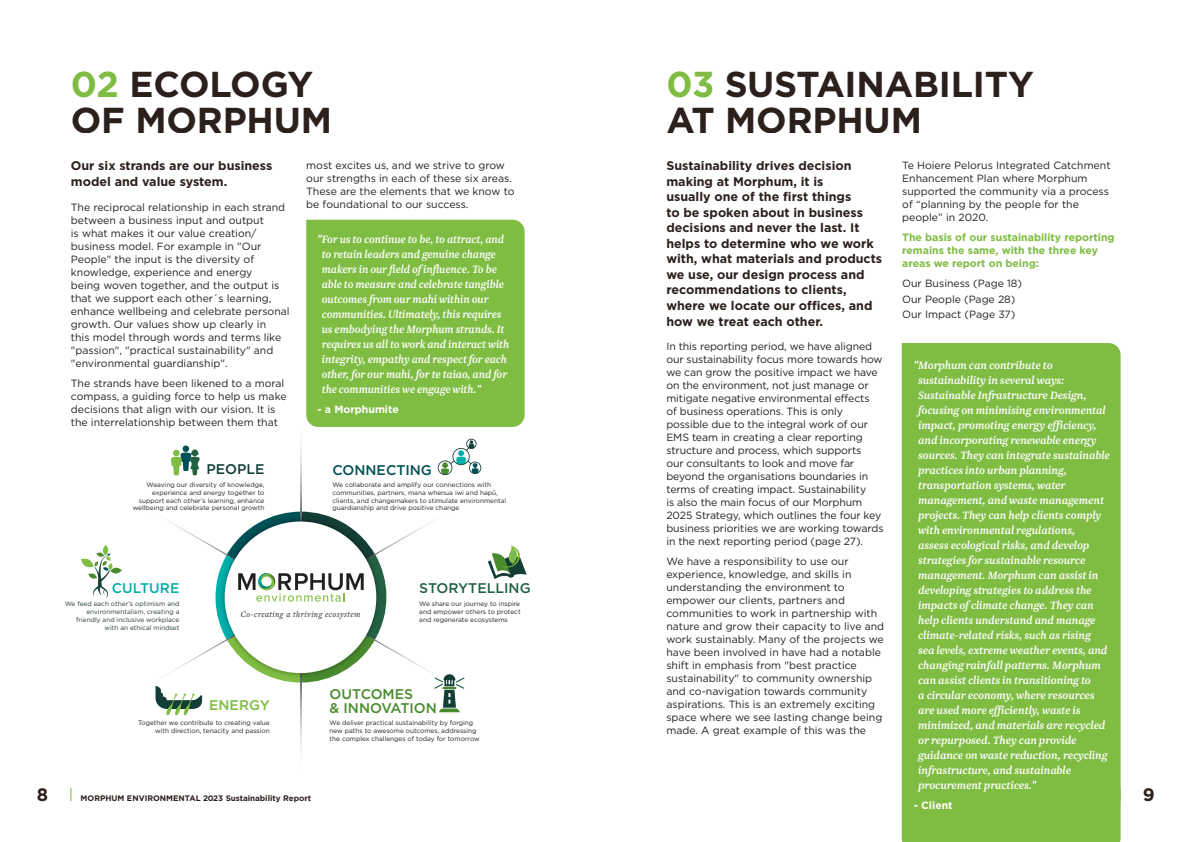
<style>
.page{position:relative;width:1191px;height:842px;background:#fff}
.page>*{position:absolute;margin:0;border:0;box-sizing:border-box;transform-origin:0 0}
.t1{font:700 36px/36px "Gotham";letter-spacing:-.005em;color:#2c201d}
.t2{font:700 18px "Gotham";color:#2c201d}
.t3{font:500 14px/14px "Gotham";color:#488a2d}
.t4{font:500 14px "Gotham";color:#246142}
.t5{font:500 14px "Gotham";color:#005157}
.t6{font:500 14px "Gotham";color:#00aeaa}
.t7{font:500 14px "Gotham";color:#123e36}
.t8{font:500 14px "Gotham";color:#7ebc42}
.t9{font:italic 500 12.5px/15px "Newzald";letter-spacing:-.01em;color:#fff}
.t10{font:italic 500 12.5px/15px "Newzald";letter-spacing:-.01em;color:#fff;scale:.96 1}
.t11{font:700 12.5px/15.6px "Gotham";color:#2c201d}
.t12{font:10.5px/13px "Gotham";color:#231f20}
.t13{font:700 10.5px/13px "Gotham";color:#7ebc42}
.t14{font:700 10.5px "Gotham";color:#fff}
.t15{font:italic 8.6px "Freight Text Pro";letter-spacing:.05em;color:#231f20}
.t16{font:700 8px "Gotham";color:#2c201d}
.t17{font:6.5px/7.8px "Gotham";color:#231f20;text-align:right}
.t18{font:6.5px/7.8px "Gotham";color:#26383d;text-align:right}
.s1{color:#7ebc42}
</style>
<div class="page">
<svg style="left:70px;top:788px;width:1px;height:13px"></svg>
<div style="left:306px;top:220px;width:218px;height:197px;background:#7ebc42"></div>
<div style="left:901px;top:343px;width:219px;height:499px;background:#7ebc42"></div>
<svg style="left:488px;top:545px;width:39px;height:34px"></svg>
<div style="left:103px;top:545px;width:5px;height:11px;background:#7ebc42;border-radius:50%"></div>
<svg style="left:110px;top:567px;width:12px;height:7px"></svg>
<svg style="left:81px;top:552px;width:32px;height:46px"></svg>
<div style="left:183px;top:445px;width:6px;height:7px;background:#005157;border-radius:50%"></div>
<svg style="left:171px;top:449px;width:29px;height:26px"></svg>
<svg style="left:438px;top:439px;width:43px;height:36px"></svg>
<svg style="left:300px;top:443px;width:1px;height:64px"></svg>
<svg style="left:300px;top:716px;width:1px;height:37px"></svg>
<svg style="left:155px;top:507px;width:309px;height:209px"></svg>
<h1 class="t1" style="left:71px;top:66px;width:263px"><span class="s1">02</span> ECOLOGY<br>OF MORPHUM</h1>
<p class="t12" style="left:306px;top:158px;width:210px">most excites us, and we strive to grow our strengths in each of these six areas.<br>These are the elements that we know to be foundational to our success.</p>
<p class="t11" style="left:666px;top:158px;width:217px">Sustainability drives decision making at Morphum, it is<br>usually one of the first things<br>to be spoken about in business decisions and never the last. It helps to determine who we work with, what materials and products we use, our design process and recommendations to clients, where we locate our offices, and how we treat each other.</p>
<p class="t12" style="left:666px;top:340px;width:219px">In this reporting period, we have aligned our sustainability focus more towards how we can grow the positive impact we have on the environment, not just manage or mitigate negative environmental effects<br>of business operations. This is only possible due to the integral work of our EMS team in creating a clear reporting structure and process, which supports<br>our consultants to look and move far beyond the organisations boundaries in terms of creating impact. Sustainability<br>is also the main focus of our Morphum 2025 Strategy, which outlines the four key business priorities we are working towards in the next reporting period (page 27).</p>
<p class="t12" style="left:666px;top:555px;width:219px">We have a responsibility to use our experience, knowledge, and skills in understanding the environment to empower our clients, partners and communities to work in partnership with nature and grow their capacity to live and work sustainably. Many of the projects we have been involved in have had a notable shift in emphasis from "best practice sustainability" to community ownership and co-navigation towards community aspirations. This is an extremely exciting space where we see lasting change being made. A great example of this was the</p>
<h1 class="t1" style="left:666px;top:66px;width:369px"><span class="s1">03</span> SUSTAINABILITY<br>AT MORPHUM</h1>
<p class="t12" style="left:902px;top:158px;width:210px">Te Hoiere Pelorus Integrated Catchment<br>Enhancement Plan where Morphum supported the community via a process of “planning by the people for the people” in 2020.</p>
<p class="t13" style="left:902px;top:230px;width:214px">The basis of our sustainability reporting remains the same, with the three key areas we report on being:</p>
<p class="t12" style="left:902px;top:275px;width:121px;line-height:15.8px">Our Business (Page 18)<br>Our People (Page 28)<br>Our Impact (Page 37)</p>
<p class="t11" style="left:71px;top:158px;width:203px;line-height:16px">Our six strands are our business model and value system.</p>
<p class="t12" style="left:71px;top:200px;width:220px">The reciprocal relationship in each strand between a business input and output<br>is what makes it our value creation/ business model. For example in "Our People" the input is the diversity of knowledge, experience and energy<br>being woven together, and the output is that we support each other´s learning, enhance wellbeing and celebrate personal growth. Our values show up clearly in<br>this model through words and terms like "passion", "practical sustainability" and "environmental guardianship".</p>
<p class="t12" style="left:71px;top:376px;width:217px">The strands have been likened to a moral compass, a guiding force to help us make decisions that align with our vision. It is the interrelationship between them that</p>
<p class="t10" style="left:322px;top:231px;width:197px;text-indent:-4px">"For us to continue to be, to attract, and to retain leaders and genuine change makers in our field of influence. To be able to measure and celebrate tangible outcomes from our mahi within our communities. Ultimately, this requires us embodying the Morphum strands. It requires us all to work and interact with integrity, empathy and respect for each other, for our mahi, for te taiao, and for the communities we engage with."</p>
<p class="t14" style="left:317px;top:402px;width:83px">- a Morphumite</p>
<p class="t9" style="left:918px;top:357px;width:193px;text-indent:-4px">"Morphum can contribute to sustainability in several ways:<br>Sustainable Infrastructure Design, focusing on minimising environmental impact, promoting energy efficiency, and incorporating renewable energy sources. They can integrate sustainable practices into urban planning, transportation systems, water management, and waste management projects. They can help clients comply with environmental regulations,<br>assess ecological risks, and develop strategies for sustainable resource management. Morphum can assist in developing strategies to address the impacts of climate change. They can help clients understand and manage climate-related risks, such as rising sea levels, extreme weather events, and changing rainfall patterns. Morphum can assist clients in transitioning to<br>a circular economy, where resources are used more efficiently, waste is minimized, and materials are recycled or repurposed. They can provide guidance on waste reduction, recycling infrastructure, and sustainable procurement practices."</p>
<p class="t14" style="left:913px;top:798px;width:40px">- Client</p>
<h3 class="t7" style="left:206px;top:460px;width:60px">PEOPLE</h3>
<h3 class="t5" style="left:332px;top:460px;width:101px">CONNECTING</h3>
<p class="t17" style="left:133px;top:480px;width:133px">Weaving our diversity of knowledge, experience and energy together to support each other’s learning, enhance wellbeing and celebrate personal growth</p>
<p class="t17" style="left:332px;top:480px;width:175px;text-align:left">We collaborate and amplify our connections with communities, partners, mana whenua iwi and hapū, clients, and changemakers to stimulate environmental guardianship and drive positive change</p>
<h3 class="t6" style="left:112px;top:579px;width:69px">CULTURE</h3>
<h3 class="t4" style="left:419px;top:579px;width:113px">STORYTELLING</h3>
<p class="t18" style="left:65px;top:600px;width:116px">We feed each other’s optimism and environmentalism, creating a friendly and inclusive workplace with an ethical mindset</p>
<p class="t17" style="left:419px;top:600px;width:103px;text-align:justify">We share our journey to inspire and empower others to protect and regenerate ecosystems</p>
<p class="t15" style="left:241px;top:608px;width:121px">Co-creating a thriving ecosystem</p>
<h3 class="t8" style="left:209px;top:696px;width:62px">ENERGY</h3>
<h3 class="t3" style="left:329px;top:687px;width:109px">OUTCOMES<br>&amp; INNOVATION</h3>
<p class="t17" style="left:138px;top:719px;width:133px">Together we contribute to creating value with direction, tenacity and passion</p>
<p class="t17" style="left:329px;top:719px;width:152px;text-align:left">We deliver practical sustainability by forging new paths to awesome outcomes, addressing the complex challenges of today for tomorrow</p>
<h2 class="t2" style="left:37px;top:783px;width:13px">8</h2>
<p class="t16" style="left:81px;top:793px;width:232px">MORPHUM ENVIRONMENTAL 2023 Sustainability Report</p>
<h2 class="t2" style="left:1142px;top:783px;width:13px">9</h2>
</div>
